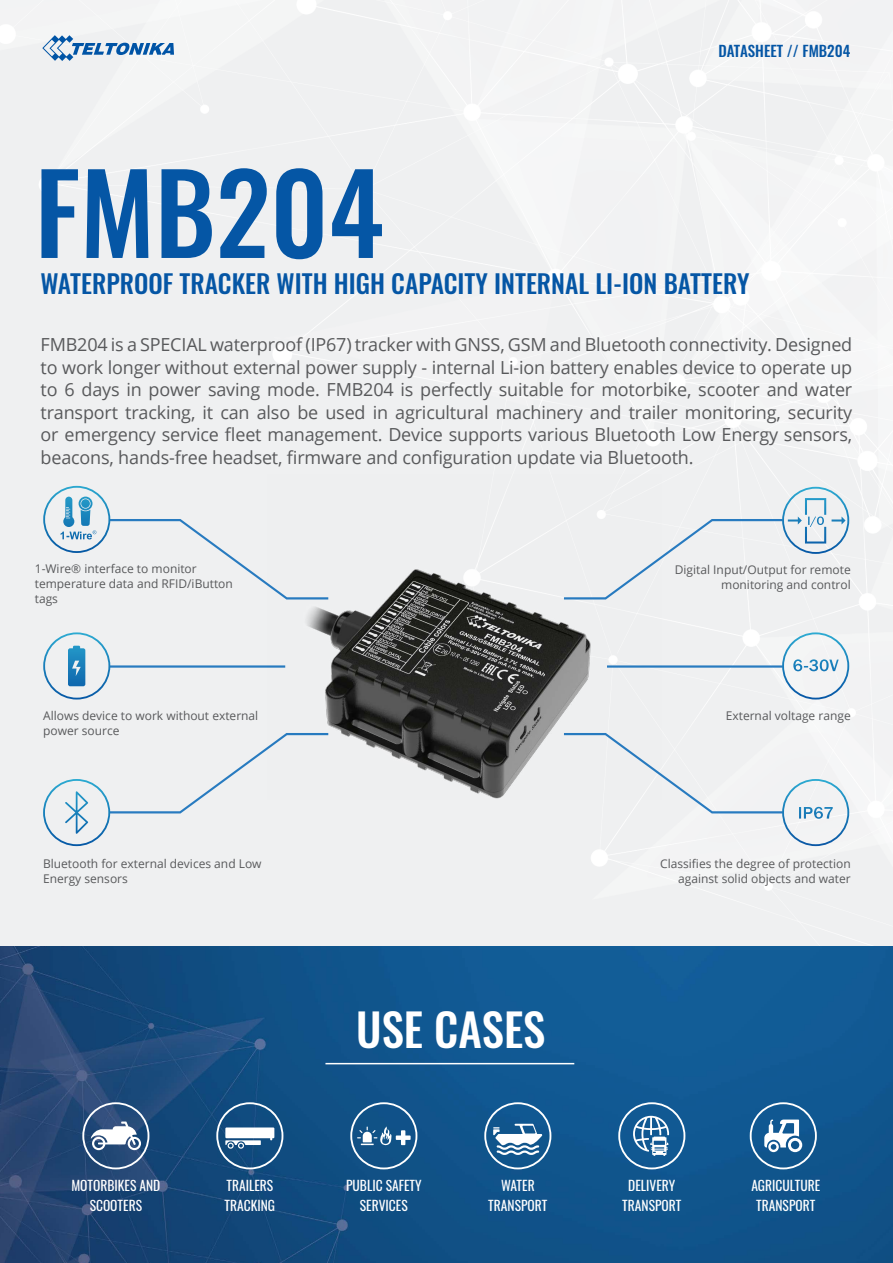
<style>
.page{position:relative;width:893px;height:1263px;background:#fff}
.page>*{position:absolute;margin:0;border:0;box-sizing:border-box;transform-origin:0 0}
.t1{font:500 109.5px "Oswald";color:#0556a5}
.t2{font:500 45px "Oswald";color:#fff}
.t3{font:500 25.5px "Oswald";color:#0556a5}
.t4{font:18px/22.5px "Open Sans";letter-spacing:-.01em;color:#58595b;text-align:justify}
.t5{font:500 15px "Oswald";color:#0556a5}
.t6{font:13.5px/19.5px "Oswald";color:#fff;text-align:center}
.t7{font:12px/15px "Open Sans";color:#58595b}
</style>
<div class="page">
<img style="left:0;top:946px;width:893px;height:317px">
<div style="left:220px;top:465px;width:428px;height:428px;background:#eff0f1;border-radius:214px"></div>
<hr style="left:109px;top:665px;width:176px;height:3px;background:#287bc0">
<hr style="left:607px;top:665px;width:176px;height:3px;background:#287bc0">
<img style="left:268px;top:475px;width:393px;height:324px">
<div style="left:562px;top:732px;width:287px;height:114px;background:#eff0f1"></div>
<div style="left:43px;top:486px;width:287px;height:115px;background:#eff0f1"></div>
<svg style="left:43px;top:632px;width:67px;height:67px"></svg>
<div style="left:562px;top:487px;width:287px;height:114px;background:#eff0f1"></div>
<svg style="left:782px;top:632px;width:67px;height:67px"></svg>
<div style="left:43px;top:732px;width:287px;height:114px;background:#eff0f1"></div>
<svg style="left:42px;top:35px;width:132px;height:26px"></svg>
<svg style="left:82px;top:1102px;width:67px;height:67px"></svg>
<svg style="left:216px;top:1102px;width:67px;height:67px"></svg>
<svg style="left:484px;top:1102px;width:67px;height:67px"></svg>
<svg style="left:750px;top:1102px;width:67px;height:67px"></svg>
<svg style="left:618px;top:1102px;width:67px;height:67px"></svg>
<hr style="left:325px;top:1063px;width:249px;height:1px;background:#fff">
<svg style="left:350px;top:1102px;width:67px;height:67px"></svg>
<h1 class="t1" style="left:35px;top:156px;width:350px">FMB204</h1>
<p class="t5" style="left:718px;top:43px;width:133px">DATASHEET // FMB204</p>
<h3 class="t3" style="left:40px;top:270px;width:710px">WATERPROOF TRACKER WITH HIGH CAPACITY INTERNAL LI-ION BATTERY</h3>
<p class="t4" style="left:41px;top:333px;width:813px">FMB204 is a SPECIAL waterproof (IP67) tracker with GNSS, GSM and Bluetooth connectivity. Designed to work longer without external power supply - internal Li-ion battery enables device to operate up to 6 days in power saving mode. FMB204 is perfectly suitable for motorbike, scooter and water transport tracking, it can also be used in agricultural machinery and trailer monitoring, security or emergency service fleet management. Device supports various Bluetooth Low Energy sensors, beacons, hands-free headset, firmware and configuration update via Bluetooth.</p>
<p class="t7" style="left:35px;top:561px;width:200px">1-Wire® interface to monitor temperature data and RFID/iButton tags</p>
<p class="t7" style="left:675px;top:562px;width:177px;text-align:right">Digital Input/Output for remote monitoring and control</p>
<p class="t7" style="left:43px;top:708px;width:217px">Allows device to work without external power source</p>
<p class="t7" style="left:726px;top:708px;width:126px">External voltage range</p>
<p class="t7" style="left:43px;top:856px;width:220px">Bluetooth for external devices and Low<br>Energy sensors</p>
<p class="t7" style="left:660px;top:856px;width:192px;text-align:right">Classifies the degree of protection against solid objects and water</p>
<h2 class="t2" style="left:356px;top:1006px;width:191px">USE CASES</h2>
<p class="t6" style="left:346px;top:1175px;width:77px">PUBLIC SAFETY<br>SERVICES</p>
<p class="t6" style="left:71px;top:1175px;width:91px">MOTORBIKES AND<br>SCOOTERS</p>
<p class="t6" style="left:225px;top:1175px;width:52px;text-align:left">TRAILERS<br>TRACKING</p>
<p class="t6" style="left:488px;top:1175px;width:61px">WATER<br>TRANSPORT</p>
<p class="t6" style="left:751px;top:1175px;width:70px">AGRICULTURE<br>TRANSPORT</p>
<p class="t6" style="left:622px;top:1175px;width:61px">DELIVERY<br>TRANSPORT</p>
</div>
